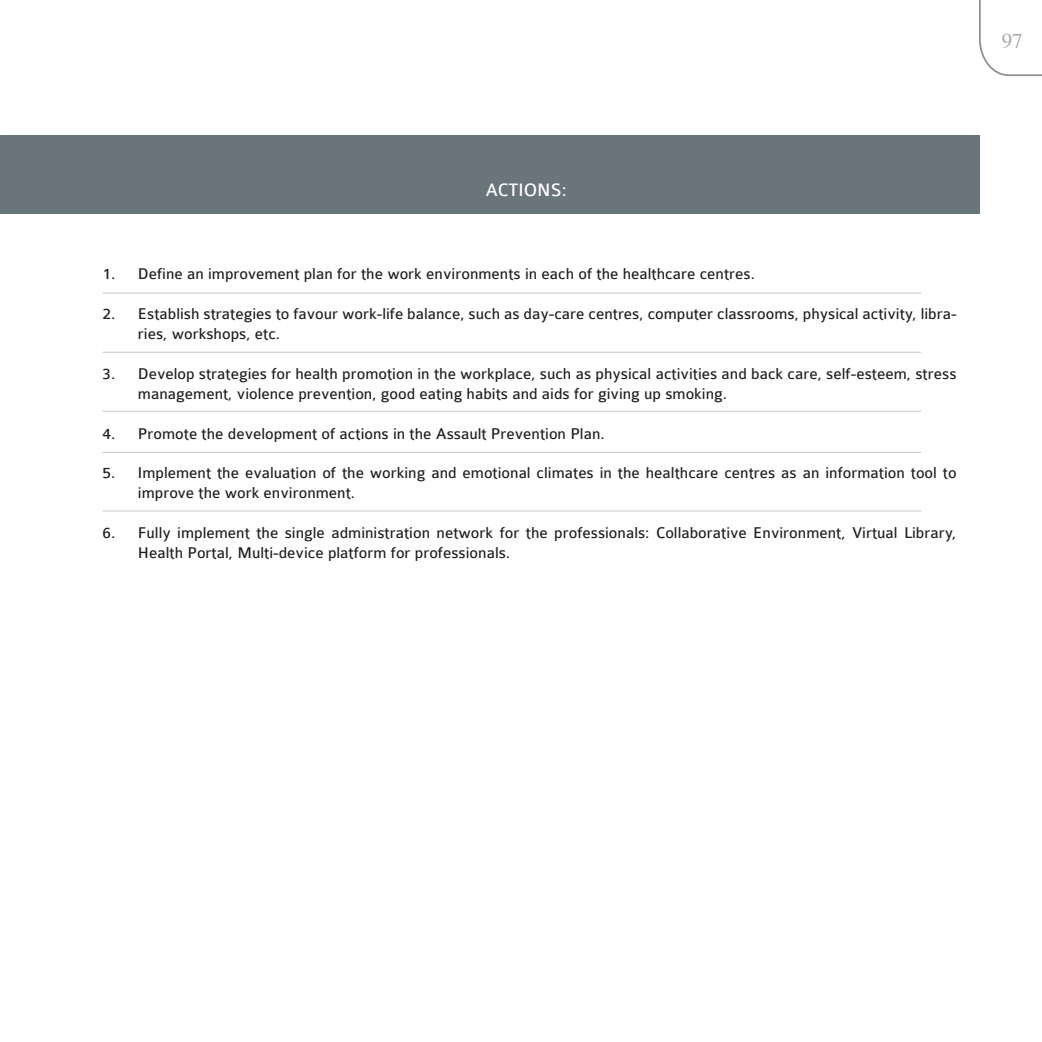
<style>
.page{position:relative;width:1042px;height:1042px;background:#fff}
.page>*{position:absolute;margin:0;border:0;box-sizing:border-box;transform-origin:0 0}
.t1{font:21px "Times";color:#a8a9ad}
.t2{font:19.25px "Colaborate";color:#fff}
.contenidos_negro{font:16.62px/19.9px "Colaborate";color:#231f20}
</style>
<div class="page">
<div style="left:0;top:135px;width:980px;height:79px;background:#6a747b"></div>
<svg style="left:979px;top:0;width:63px;height:76px"></svg>
<hr style="left:103px;top:293px;width:818px;height:1px;background:#231f20">
<hr style="left:103px;top:352px;width:818px;height:1px;background:#231f20">
<hr style="left:103px;top:411px;width:818px;height:1px;background:#231f20">
<hr style="left:103px;top:452px;width:818px;height:1px;background:#231f20">
<hr style="left:103px;top:510px;width:818px;height:1px;background:#231f20">
<p class="t1" style="left:1001px;top:21px;width:22px">97</p>
<p class="t2" style="left:485px;top:180px;width:83px">ACTIONS:</p>
<p class="contenidos_negro" style="left:103px;top:264px;width:14px">1.</p>
<p class="contenidos_negro" style="left:103px;top:304px;width:14px">2.</p>
<p class="contenidos_negro" style="left:103px;top:364px;width:14px">3.</p>
<p class="contenidos_negro" style="left:103px;top:423px;width:14px">4.</p>
<p class="contenidos_negro" style="left:103px;top:463px;width:14px">5.</p>
<p class="contenidos_negro" style="left:103px;top:523px;width:14px">6.</p>
<p class="contenidos_negro" style="left:138px;top:264px;width:618px">Define an improvement plan for the work environments in each of the healthcare centres.</p>
<p class="contenidos_negro" style="left:138px;top:304px;width:820px">Establish strategies to favour work-life balance, such as day-care centres, computer classrooms, physical activity, libra&shy;ries, workshops, etc.</p>
<p class="contenidos_negro" style="left:138px;top:364px;width:820px">Develop strategies for health promotion in the workplace, such as physical activities and back care, self-esteem, stress management, violence prevention, good eating habits and aids for giving up smoking.</p>
<p class="contenidos_negro" style="left:138px;top:423px;width:468px">Promote the development of actions in the Assault Prevention Plan.</p>
<p class="contenidos_negro" style="left:138px;top:463px;width:820px">Implement the evaluation of the working and emotional climates in the healthcare centres as an information tool to improve the work environment.</p>
<p class="contenidos_negro" style="left:138px;top:523px;width:820px">Fully implement the single administration network for the professionals: Collaborative Environment, Virtual Library,<br>Health Portal, Multi-device platform for professionals.</p>
</div>
